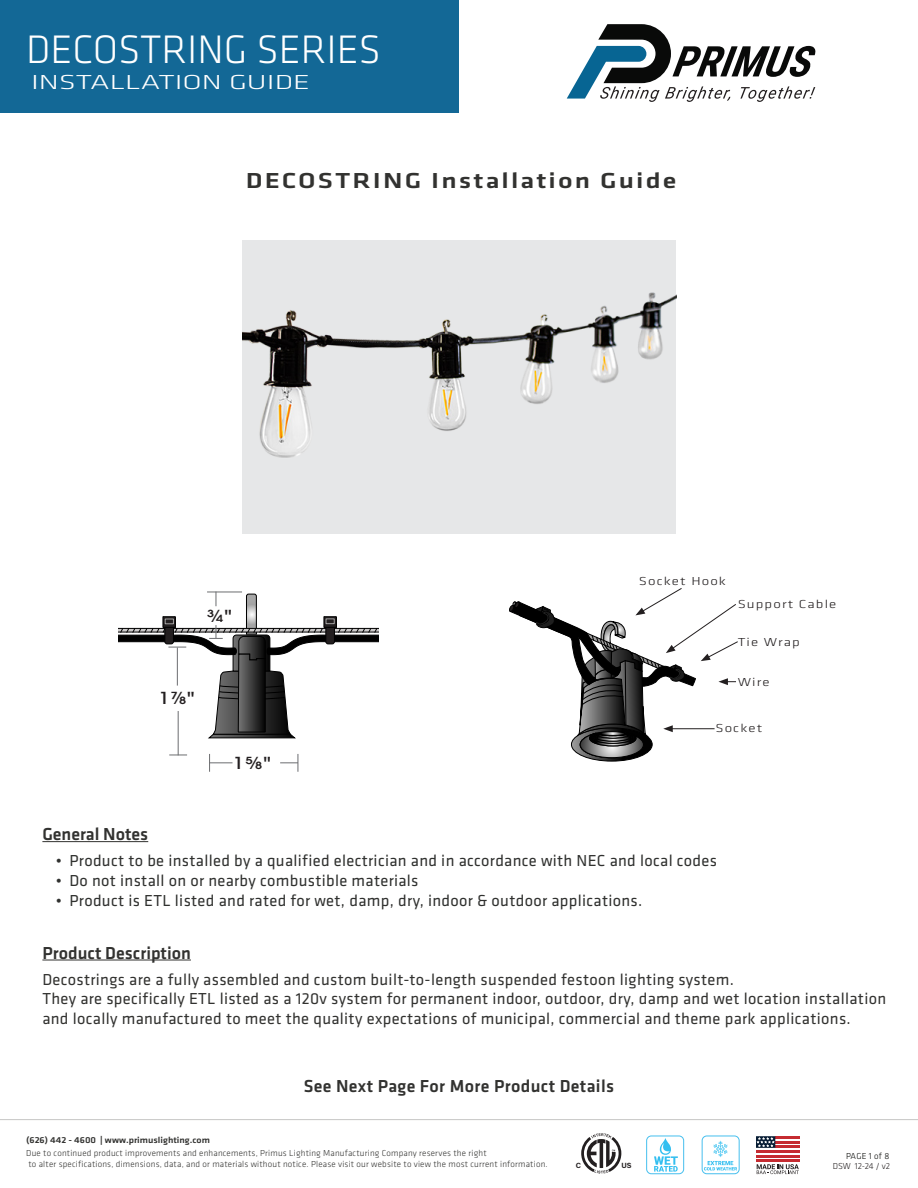
<style>
.page{position:relative;width:918px;height:1188px;background:#fff}
.page>*{position:absolute;margin:0;border:0;box-sizing:border-box;transform-origin:0 0}
.t1{font:300 41.25px "Klavika Basic";color:#fff}
.t2{font:500 22.5px "Klavika Basic";letter-spacing:.075em;color:#323230;scale:1.25 1}
.t3{font:300 21px "Klavika Basic";color:#fff;scale:1.5 1}
.t4{font:500 18px "Klavika Basic";letter-spacing:.02em;color:#323230}
.t5{font:500 18px "Klavika Basic";color:#323230}
.t6{font:16.5px/19.8px "Klavika Basic";letter-spacing:.02em;color:#323230}
.t7{font:16.5px "Klavika Basic";letter-spacing:.02em;color:#30312f}
.t8{font:500 16.5px "ITC Avant Garde Pro";color:#231f20;scale:1.25 1}
.t9{font:300 12px "Klavika Basic";letter-spacing:.075em;color:#231f20;scale:1.25 1}
.t10{font:300 9px/10.8px "Klavika Basic";letter-spacing:.02em;color:#323230}
.t11{font:500 9px "Klavika Basic";color:#323230;scale:1.1 1}
.t12{font:300 9px "Klavika Basic";color:#231f20}
.t13{font:300 9px "Klavika Basic";letter-spacing:.02em;color:#040503}
.t14{font:7.5px "Acumin Variable Concept";color:#231f20}
.s1{font-weight:700}
</style>
<div class="page">
<div style="left:0;top:0;width:459px;height:112px;background:#136896"></div>
<hr style="left:0;top:1119px;width:918px;height:1px;background:#c6c6c5">
<svg style="left:567px;top:24px;width:249px;height:78px"></svg>
<svg style="left:581px;top:1133px;width:40px;height:41px"></svg>
<div style="left:646px;top:1136px;width:38px;height:38px;border:1px solid #46bfee;border-radius:5px"></div>
<svg style="left:654px;top:1138px;width:24px;height:34px"></svg>
<svg style="left:702px;top:1136px;width:37px;height:38px"></svg>
<div style="left:702px;top:1136px;width:38px;height:38px;border:1px solid #46bfee;border-radius:5px"></div>
<svg style="left:704px;top:1141px;width:33px;height:29px"></svg>
<hr style="left:775px;top:1136px;width:24px;height:2px;background:#c52b31">
<hr style="left:775px;top:1141px;width:24px;height:2px;background:#c52b31">
<hr style="left:775px;top:1146px;width:24px;height:2px;background:#c52b31">
<hr style="left:756px;top:1150px;width:43px;height:3px;background:#c52b31">
<hr style="left:756px;top:1155px;width:43px;height:2px;background:#c52b31">
<hr style="left:756px;top:1160px;width:43px;height:2px;background:#c52b31">
<svg style="left:756px;top:1136px;width:19px;height:12px"></svg>
<svg style="left:757px;top:1164px;width:42px;height:10px"></svg>
<img style="left:242px;top:240px;width:434px;height:291px">
<hr style="left:42px;top:841px;width:106px;height:1px;background:#323230">
<hr style="left:42px;top:960px;width:149px;height:1px;background:#323230">
<svg style="left:209px;top:754px;width:24px;height:18px"></svg>
<svg style="left:169px;top:755px;width:18px;height:1px"></svg>
<hr style="left:178px;top:711px;width:1px;height:44px;background:#6c6d70">
<svg style="left:280px;top:754px;width:19px;height:18px"></svg>
<svg style="left:119px;top:592px;width:259px;height:147px"></svg>
<svg style="left:509px;top:588px;width:229px;height:174px"></svg>
<h1 class="t1" style="left:26px;top:24px;width:356px">DECOSTRING SERIES</h1>
<p class="t3" style="left:31px;top:70px;width:188px">INSTALLATION GUIDE</p>
<p class="t2" style="left:246px;top:166px;width:346px">DECOSTRING Installation Guide</p>
<p class="t8" style="left:207px;top:605px;width:21px">3/4"</p>
<p class="t8" style="left:158px;top:688px;width:31px">17/8"</p>
<p class="t5" style="left:42px;top:822px;width:107px">General Notes</p>
<p class="t8" style="left:233px;top:752px;width:32px">15/8"</p>
<p class="t9" style="left:639px;top:574px;width:71px">Socket Hook</p>
<p class="t9" style="left:738px;top:597px;width:81px">Support Cable</p>
<p class="t9" style="left:738px;top:635px;width:51px">Tie Wrap</p>
<p class="t9" style="left:738px;top:675px;width:27px">Wire</p>
<p class="t9" style="left:715px;top:721px;width:39px">Socket</p>
<p class="t7" style="left:56px;top:850px;width:663px">• Product to be installed by a qualified electrician and in accordance with NEC and local codes</p>
<p class="t7" style="left:56px;top:870px;width:364px">• Do not install on or nearby combustible materials</p>
<p class="t7" style="left:56px;top:890px;width:588px">• Product is ETL listed and rated for wet, damp, dry, indoor &amp; outdoor applications.</p>
<p class="t5" style="left:42px;top:941px;width:150px">Product Description</p>
<p class="t6" style="left:42px;top:969px;width:845px">Decostrings are a fully assembled and custom built-to-length suspended festoon lighting system.<br>They are specifically ETL listed as a 120v system for permanent indoor, outdoor, dry, damp and wet location installation and locally manufactured to meet the quality expectations of municipal, commercial and theme park applications.</p>
<p class="t11" style="left:26px;top:1134px;width:168px">(626) 442 - 4600 <span class="s1">|</span> www.primuslighting.com</p>
<p class="t4" style="left:304px;top:1074px;width:312px">See Next Page For More Product Details</p>
<p class="t10" style="left:26px;top:1147px;width:523px">Due to continued product improvements and enhancements, Primus Lighting Manufacturing Company reserves the right<br>to alter specifications, dimensions, data, and or materials without notice. Please visit our website to view the most current information.</p>
<p class="t13" style="left:846px;top:1151px;width:45px">PAGE 1 of 8</p>
<p class="t14" style="left:576px;top:1160px;width:7px">C</p>
<p class="t14" style="left:621px;top:1160px;width:12px">US</p>
<p class="t12" style="left:833px;top:1161px;width:59px">DSW 12-24 / v2</p>
</div>
